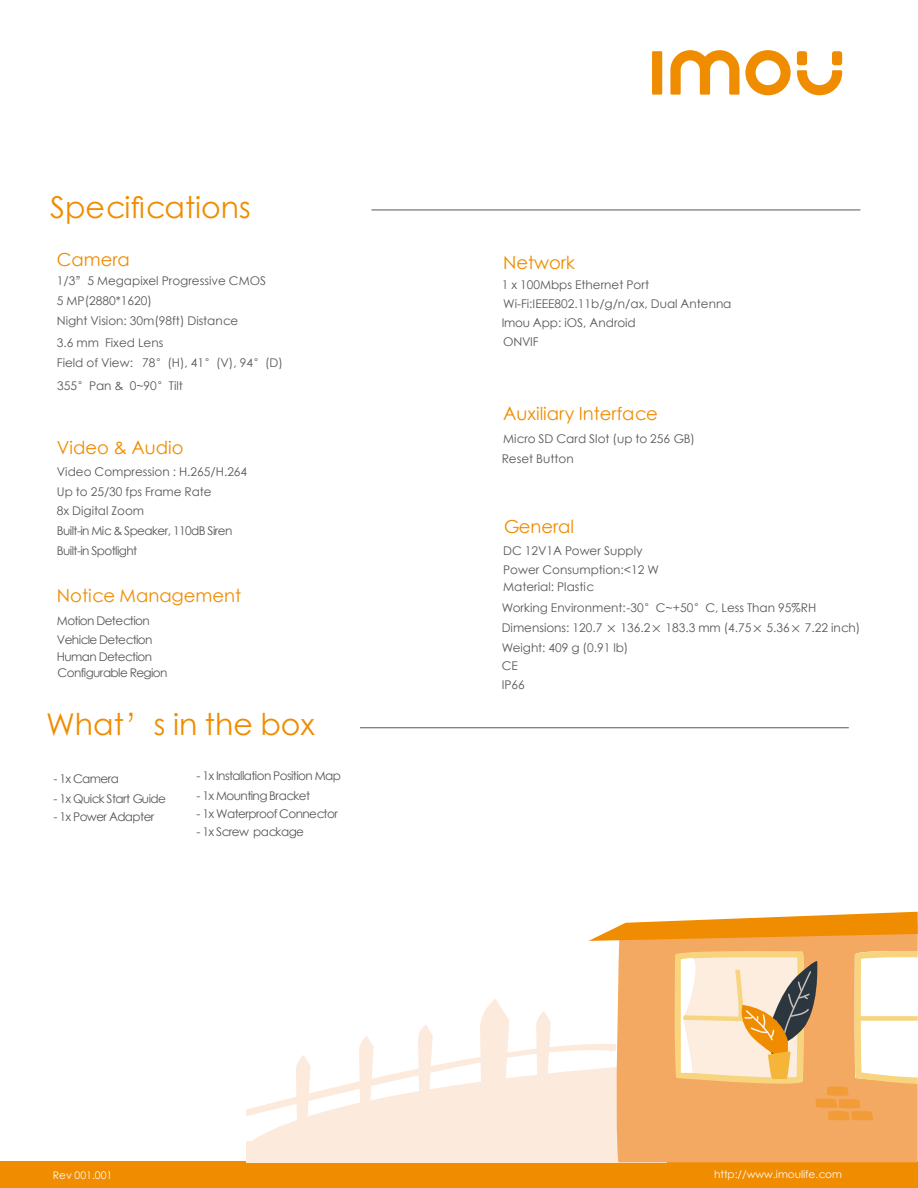
<style>
.page{position:relative;width:918px;height:1188px;background:#fff}
.page>*{position:absolute;margin:0;border:0;box-sizing:border-box;transform-origin:0 0}
.t1{font:30px "ST Xihei";color:#f08c00}
.t2{font:18px "ST Xihei";color:#f08c00}
.t3{font:12px/19.5px "ST Xihei";color:#595757}
.t4{font:12px/18.8px "ST Xihei";letter-spacing:-.05em;color:#595757}
.t5{font:10.5px "ST Xihei";color:#fdfdfe}
</style>
<div class="page">
<hr style="left:372px;top:210px;width:488px;height:1px;background:#595757">
<div style="left:0;top:1161px;width:918px;height:27px;background:#f08c00"></div>
<hr style="left:360px;top:728px;width:489px;height:1px;background:#595757">
<div style="left:652px;top:51px;width:10px;height:44px;background:#f08c00"></div>
<div style="left:797px;top:51px;width:10px;height:14px;background:#f08c00;border-radius:3px"></div>
<div style="left:832px;top:51px;width:10px;height:14px;background:#f08c00;border-radius:3px"></div>
<svg style="left:797px;top:70px;width:45px;height:26px"></svg>
<svg style="left:670px;top:50px;width:121px;height:45px"></svg>
<div style="left:246px;top:1141px;width:421px;height:22px;background:#fceadd"></div>
<div style="left:617px;top:1148px;width:301px;height:14px;background:#f4a962"></div>
<svg style="left:246px;top:912px;width:672px;height:236px"></svg>
<h1 class="t1" style="left:50px;top:186px;width:202px">Specifications</h1>
<h2 class="t2" style="left:57px;top:247px;width:74px">Camera</h2>
<p class="t3" style="left:57px;top:291px;width:183px">5 MP(2880*1620)<br>Night Vision: 30m(98ft) Distance</p>
<p class="t3" style="left:57px;top:333px;width:108px">3.6 mm Fixed Lens</p>
<p class="t3" style="left:57px;top:270px;width:211px">1/3”5 Megapixel Progressive CMOS</p>
<p class="t3" style="left:57px;top:352px;width:78px">Field of View:</p>
<p class="t3" style="left:142px;top:353px;width:142px">78°(H), 41°(V), 94°(D)</p>
<p class="t3" style="left:57px;top:375px;width:127px">355°Pan &amp; 0~90°Tilt</p>
<h2 class="t2" style="left:57px;top:434px;width:128px">Video &amp; Audio</h2>
<p class="t3" style="left:57px;top:462px;width:192px">Video Compression : H.265/H.264<br>Up to 25/30 fps Frame Rate<br>8x Digital Zoom<br>Built-in Mic &amp; Speaker, 110dB Siren</p>
<p class="t4" style="left:57px;top:541px;width:82px">Built-in Spotlight</p>
<h2 class="t2" style="left:57px;top:583px;width:186px">Notice Management</h2>
<p class="t4" style="left:57px;top:611px;width:97px">Motion Detection<br>Vehicle Detection</p>
<p class="t4" style="left:57px;top:647px;width:97px">Human Detection</p>
<p class="t4" style="left:58px;top:663px;width:112px">Configurable Region</p>
<h1 class="t1" style="left:46px;top:703px;width:270px">What’s in the box</h1>
<p class="t4" style="left:54px;top:770px;width:67px">- 1x Camera</p>
<p class="t4" style="left:54px;top:789px;width:114px">- 1x Quick Start Guide</p>
<p class="t4" style="left:54px;top:807px;width:102px">- 1x Power Adapter</p>
<p class="t4" style="left:197px;top:767px;width:146px">- 1x Installation Position Map</p>
<p class="t4" style="left:197px;top:786px;width:115px">- 1x Mounting Bracket</p>
<p class="t4" style="left:197px;top:804px;width:143px">- 1x Waterproof Connector</p>
<p class="t4" style="left:197px;top:822px;width:109px">- 1x Screw package</p>
<h2 class="t2" style="left:503px;top:249px;width:74px">Network</h2>
<p class="t3" style="left:503px;top:293px;width:230px">Wi-Fi:IEEE802.11b/g/n/ax, Dual Antenna</p>
<p class="t3" style="left:503px;top:332px;width:37px">ONVIF</p>
<p class="t3" style="left:502px;top:274px;width:149px">1 x 100Mbps Ethernet Port</p>
<p class="t3" style="left:502px;top:313px;width:136px">Imou App: iOS, Android</p>
<h2 class="t2" style="left:503px;top:401px;width:156px">Auxiliary Interface</h2>
<p class="t3" style="left:502px;top:428px;width:195px;line-height:20.4px">Micro SD Card Slot (up to 256 GB)<br>Reset Button</p>
<h2 class="t2" style="left:503px;top:513px;width:73px">General</h2>
<p class="t3" style="left:503px;top:541px;width:157px;line-height:18.8px">DC 12V1A Power Supply<br>Power Consumption:&lt;12 W</p>
<p class="t3" style="left:502px;top:598px;width:316px">Working Environment:-30°C~+50°C, Less Than 95%RH</p>
<p class="t3" style="left:503px;top:577px;width:92px">Material: Plastic</p>
<p class="t3" style="left:502px;top:618px;width:360px">Dimensions: 120.7 × 136.2× 183.3 mm (4.75× 5.36× 7.22 inch)<br>Weight: 409 g (0.91 lb)</p>
<p class="t3" style="left:502px;top:656px;width:18px">CE</p>
<p class="t3" style="left:502px;top:674px;width:25px">IP66</p>
<p class="t5" style="left:53px;top:1168px;width:61px">Rev 001.001</p>
<p class="t5" style="left:714px;top:1167px;width:129px">http://www.imoulife.com</p>
</div>
